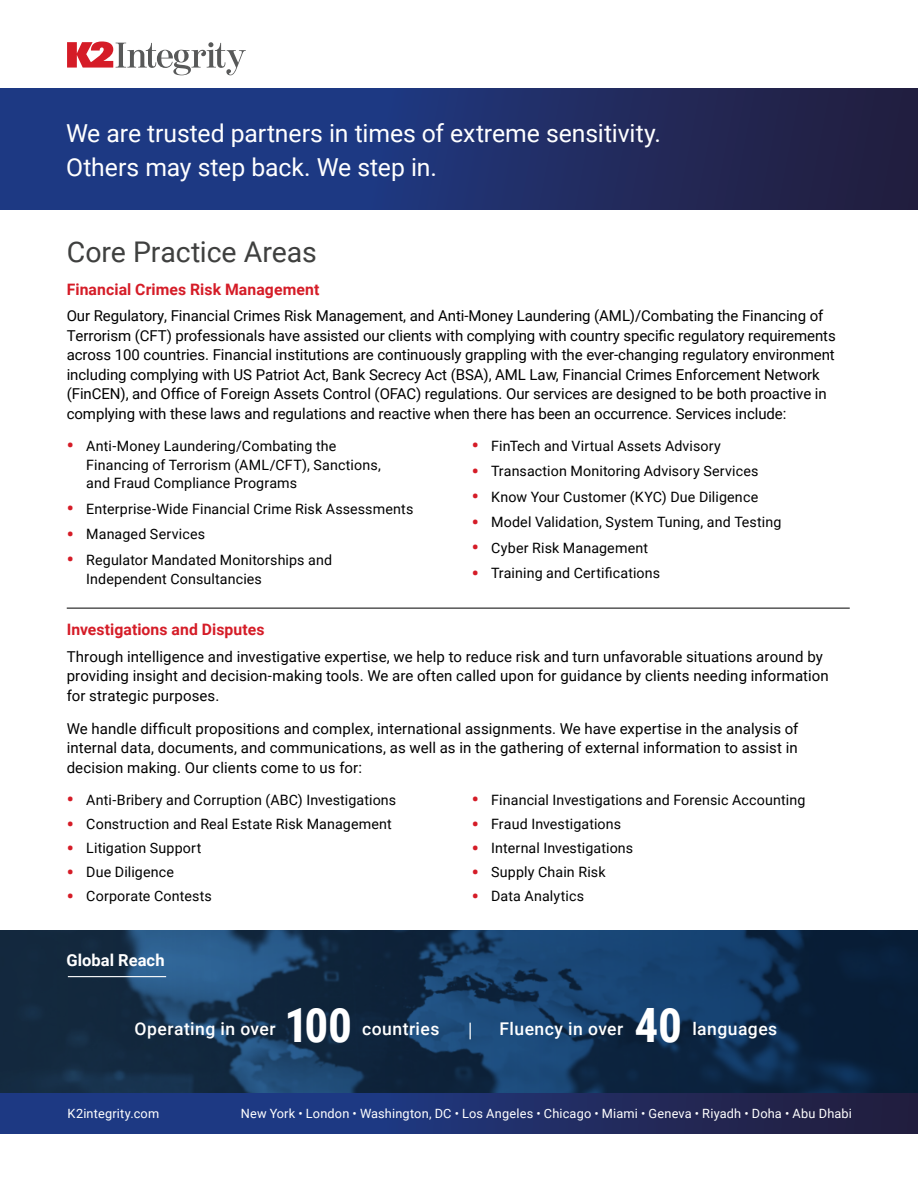
<style>
.page{position:relative;width:918px;height:1188px;background:#fff}
.page>*{position:absolute;margin:0;border:0;box-sizing:border-box;transform-origin:0 0}
.t1{font:700 47.4px "Roboto Condensed";color:#fff}
.t2{font:28.5px "Roboto";letter-spacing:-.005em;color:#3f403f}
.t3{font:24.75px/34.5px "Roboto";letter-spacing:-.005em;color:#fff}
.t4{font:500 17.55px "Roboto";letter-spacing:.025em;color:#fff}
.t5{font:700 16.5px "Roboto";letter-spacing:.005em;color:#fff}
.t6{font:700 15.75px "Roboto";letter-spacing:.005em;color:#d51c27}
.t7{font:15px/19.5px "Roboto";letter-spacing:-.005em;color:#000}
.t8{font:14.25px/18.8px "Roboto";letter-spacing:.01em;color:#000}
.t9{font:12.75px "Roboto";letter-spacing:.015em;color:#fff}
.s1{font-weight:700;font-size:19.5px;color:#d51c27}
</style>
<div class="page">
<svg style="left:0;top:930px;width:918px;height:163px;background:#143354"></svg>
<hr style="left:68px;top:976px;width:98px;height:1px;background:#fff">
<svg style="left:470px;top:1023px;width:1px;height:16px"></svg>
<svg style="left:0;top:88px;width:918px;height:122px;background:#1f306c"></svg>
<svg style="left:0;top:1093px;width:918px;height:41px;background:#1f306c"></svg>
<hr style="left:67px;top:608px;width:783px;height:1px;background:#000">
<svg style="left:67px;top:41px;width:179px;height:34px"></svg>
<h3 class="t3" style="left:66px;top:118px;width:597px">We are trusted partners in times of extreme sensitivity.<br>Others may step back. We step in.</h3>
<h2 class="t2" style="left:67px;top:232px;width:251px">Core Practice Areas</h2>
<p class="t6" style="left:67px;top:283px;width:254px">Financial Crimes Risk Management</p>
<p class="t7" style="left:67px;top:305px;width:771px">Our Regulatory, Financial Crimes Risk Management, and Anti-Money Laundering (AML)/Combating the Financing of Terrorism (CFT) professionals have assisted our clients with complying with country specific regulatory requirements across 100 countries. Financial institutions are continuously grappling with the ever-changing regulatory environment including complying with US Patriot Act, Bank Secrecy Act (BSA), AML Law, Financial Crimes Enforcement Network (FinCEN), and Office of Foreign Assets Control (OFAC) regulations. Our services are designed to be both proactive in complying with these laws and regulations and reactive when there has been an occurrence. Services include:</p>
<p class="t8" style="left:86px;top:436px;width:296px;text-indent:-20px"><span class="s1">•</span> Anti-Money Laundering/Combating the<br>Financing of Terrorism (AML/CFT), Sanctions, and Fraud Compliance Programs</p>
<p class="t8" style="left:67px;top:499px;width:348px"><span class="s1">•</span> Enterprise-Wide Financial Crime Risk Assessments</p>
<p class="t8" style="left:67px;top:524px;width:140px"><span class="s1">•</span> Managed Services</p>
<p class="t8" style="left:86px;top:550px;width:247px;text-indent:-20px"><span class="s1">•</span> Regulator Mandated Monitorships and<br>Independent Consultancies</p>
<p class="t8" style="left:472px;top:436px;width:251px"><span class="s1">•</span> FinTech and Virtual Assets Advisory</p>
<p class="t8" style="left:472px;top:461px;width:288px"><span class="s1">•</span> Transaction Monitoring Advisory Services</p>
<p class="t8" style="left:472px;top:487px;width:288px"><span class="s1">•</span> Know Your Customer (KYC) Due Diligence</p>
<p class="t8" style="left:472px;top:512px;width:311px"><span class="s1">•</span> Model Validation, System Tuning, and Testing</p>
<p class="t8" style="left:472px;top:538px;width:178px"><span class="s1">•</span> Cyber Risk Management</p>
<p class="t8" style="left:472px;top:563px;width:190px"><span class="s1">•</span> Training and Certifications</p>
<p class="t6" style="left:67px;top:623px;width:199px">Investigations and Disputes</p>
<p class="t7" style="left:67px;top:648px;width:764px">Through intelligence and investigative expertise, we help to reduce risk and turn unfavorable situations around by providing insight and decision-making tools. We are often called upon for guidance by clients needing information for strategic purposes.</p>
<p class="t7" style="left:67px;top:718px;width:733px;text-align:justify">We handle difficult propositions and complex, international assignments. We have expertise in the analysis of internal data, documents, and communications, as well as in the gathering of external information to assist in decision making. Our clients come to us for:</p>
<p class="t8" style="left:67px;top:790px;width:331px"><span class="s1">•</span> Anti-Bribery and Corruption (ABC) Investigations</p>
<p class="t8" style="left:67px;top:814px;width:327px"><span class="s1">•</span> Construction and Real Estate Risk Management</p>
<p class="t8" style="left:67px;top:838px;width:136px"><span class="s1">•</span> Litigation Support</p>
<p class="t8" style="left:67px;top:862px;width:109px"><span class="s1">•</span> Due Diligence</p>
<p class="t8" style="left:67px;top:887px;width:147px"><span class="s1">•</span> Corporate Contests</p>
<p class="t8" style="left:472px;top:790px;width:335px"><span class="s1">•</span> Financial Investigations and Forensic Accounting</p>
<p class="t8" style="left:472px;top:816px;width:151px"><span class="s1">•</span> Fraud Investigations</p>
<p class="t8" style="left:472px;top:840px;width:163px"><span class="s1">•</span> Internal Investigations</p>
<p class="t8" style="left:472px;top:862px;width:135px"><span class="s1">•</span> Supply Chain Risk</p>
<p class="t8" style="left:472px;top:887px;width:114px"><span class="s1">•</span> Data Analytics</p>
<p class="t5" style="left:66px;top:953px;width:100px">Global Reach</p>
<p class="t4" style="left:134px;top:1022px;width:143px">Operating in over</p>
<h1 class="t1" style="left:285px;top:998px;width:69px">100</h1>
<p class="t4" style="left:362px;top:1022px;width:79px">countries</p>
<p class="t4" style="left:500px;top:1022px;width:125px">Fluency in over</p>
<h1 class="t1" style="left:634px;top:998px;width:49px">40</h1>
<p class="t4" style="left:692px;top:1022px;width:86px">languages</p>
<p class="t9" style="left:68px;top:1108px;width:93px">K2integrity.com</p>
<p class="t9" style="left:241px;top:1104px;width:613px">New York • London • Washington, DC • Los Angeles • Chicago • Miami • Geneva • Riyadh • Doha • Abu Dhabi</p>
</div>
